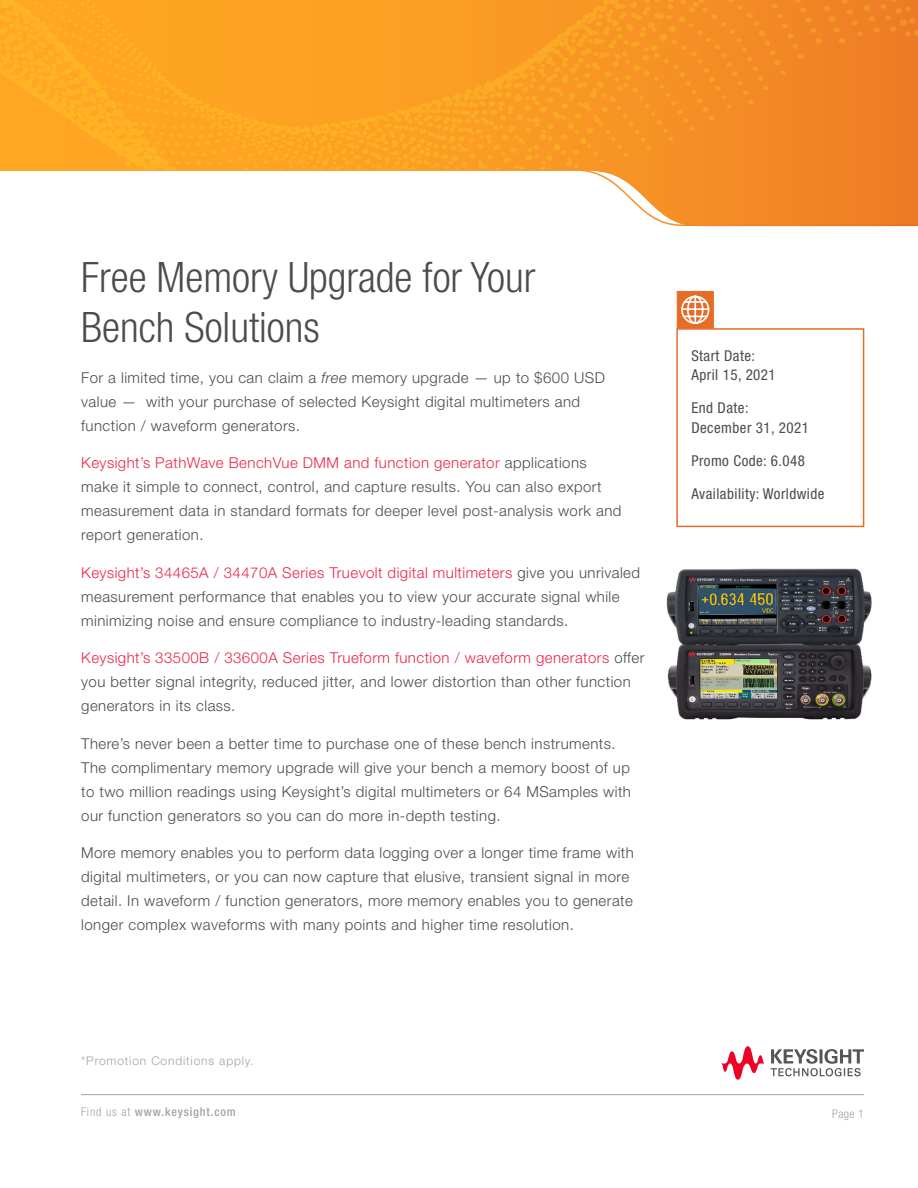
<style>
.page{position:relative;width:918px;height:1188px;background:#fff}
.page>*{position:absolute;margin:0;border:0;box-sizing:border-box;transform-origin:0 0}
.KT_-_Title{font:300 condensed 42px/50.4px "Helvetica Neue LT Std";color:#4b4c4d}
.KT_-_Body_Text{font:300 15px/24px "Helvetica Neue LT Std";letter-spacing:.03em;color:#4b4c4d}
.KT-_Sidebar_Copy{font:condensed 15px/19.5px "Helvetica Neue LT Std";letter-spacing:.03em;color:#4b4c4d}
.KT_-_Footnote{font:300 12px "Helvetica Neue LT Std";letter-spacing:.07em;color:#a4a1a9}
.KT_-_Footer_Address{font:500 condensed 12px "Helvetica Neue LT Std";letter-spacing:.07em;color:#a4a1a9}
.t1{font:300 condensed 12px "Helvetica Neue LT Std";color:#a4a1a9}
.s1{font-style:italic}
.s2{color:#ec2649}
.s3{font-weight:300}
</style>
<div class="page">
<hr style="left:81px;top:1094px;width:783px;height:1px;background:#a4a1a9">
<svg style="left:721px;top:1046px;width:143px;height:34px"></svg>
<div style="left:604px;top:0;width:314px;height:168px;background:#f08126"></div>
<svg style="left:534px;top:0;width:377px;height:18px;background:#f28a25"></svg>
<div style="left:804px;top:18px;width:114px;height:73px;background:#ef8026"></div>
<svg style="left:0;top:0;width:534px;height:7px;background:#fda223"></svg>
<svg style="left:0;top:7px;width:804px;height:125px;background:#fa9c23"></svg>
<svg style="left:0;top:77px;width:768px;height:86px;background:#f99b23"></svg>
<svg style="left:0;top:115px;width:604px;height:53px;background:#fca423"></svg>
<svg style="left:0;top:168px;width:918px;height:59px"></svg>
<div style="left:676px;top:328px;width:188px;height:199px;border:2px solid #e76c27"></div>
<div style="left:677px;top:291px;width:37px;height:38px;background:#e76c27;border:1px solid #e76c27"></div>
<svg style="left:681px;top:295px;width:29px;height:29px"></svg>
<img style="left:666px;top:568px;width:206px;height:152px">
<p class="KT_-_Title" style="left:81px;top:251px;width:456px">Free Memory Upgrade for Your<br>Bench Solutions</p>
<p class="KT_-_Body_Text" style="left:81px;top:365px;width:525px">For a limited time, you can claim a <span class="s1">free</span> memory upgrade — up to $600 USD value — with your purchase of selected Keysight digital multimeters and function / waveform generators.</p>
<p class="KT_-_Body_Text" style="left:81px;top:451px;width:542px"><span class="s2">Keysight’s PathWave BenchVue DMM and function generator</span> applications make it simple to connect, control, and capture results. You can also export measurement data in standard formats for deeper level post-analysis work and report generation.</p>
<p class="KT_-_Body_Text" style="left:81px;top:560px;width:560px"><span class="s2">Keysight’s 34465A / 34470A Series Truevolt digital multimeters</span> give you unrivaled measurement performance that enables you to view your accurate signal while minimizing noise and ensure compliance to industry-leading standards.</p>
<p class="KT_-_Body_Text" style="left:81px;top:646px;width:565px"><span class="s2">Keysight’s 33500B / 33600A Series Trueform function / waveform generators</span> offer you better signal integrity, reduced jitter, and lower distortion than other function generators in its class.</p>
<p class="KT_-_Body_Text" style="left:81px;top:731px;width:551px">There’s never been a better time to purchase one of these bench instruments.<br>The complimentary memory upgrade will give your bench a memory boost of up to two million readings using Keysight’s digital multimeters or 64 MSamples with our function generators so you can do more in-depth testing.</p>
<p class="KT_-_Body_Text" style="left:81px;top:841px;width:554px">More memory enables you to perform data logging over a longer time frame with digital multimeters, or you can now capture that elusive, transient signal in more detail. In waveform / function generators, more memory enables you to generate longer complex waveforms with many points and higher time resolution.</p>
<p class="KT-_Sidebar_Copy" style="left:691px;top:345px;width:86px">Start Date:<br>April 15, 2021</p>
<p class="KT-_Sidebar_Copy" style="left:691px;top:398px;width:119px">End Date:<br>December 31, 2021</p>
<p class="KT-_Sidebar_Copy" style="left:691px;top:450px;width:115px">Promo Code: 6.048</p>
<p class="KT-_Sidebar_Copy" style="left:691px;top:483px;width:135px">Availability: Worldwide</p>
<p class="KT_-_Footnote" style="left:81px;top:1053px;width:174px">*Promotion Conditions apply.</p>
<p class="KT_-_Footer_Address" style="left:81px;top:1105px;width:156px"><span class="s3">Find us at</span> www.keysight.com</p>
<p class="t1" style="left:832px;top:1107px;width:33px">Page 1</p>
</div>
